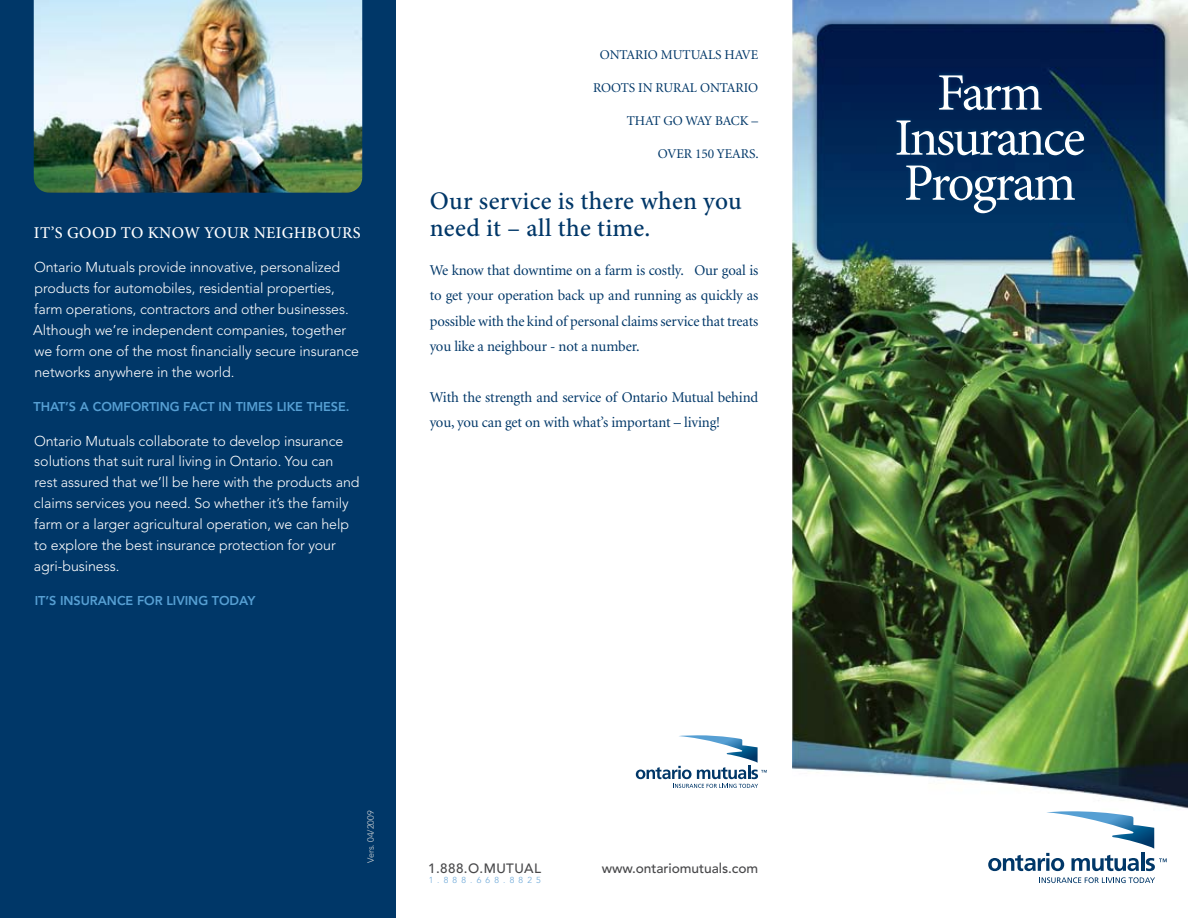
<style>
.page{position:relative;width:1188px;height:918px;background:#fff}
.page>*{position:absolute;margin:0;border:0;box-sizing:border-box;transform-origin:0 0}
.t1{font:52.65px/45px "Minion Pro";letter-spacing:-.045em;color:#fff;text-align:center}
.t2{font:500 25.35px/26.8px "Minion Pro";letter-spacing:.01em;color:#003768}
.t3{font:500 16.5px "Minion Pro";letter-spacing:.02em;color:#fff}
.t4{font:15px/25.3px "Minion";letter-spacing:-.01em;color:#003768;text-align:justify}
.t5{font:300 14.25px/21px "Avenir";letter-spacing:-.005em;color:#fff}
.t6{font:500 13.8px "Avenir";letter-spacing:-.005em;color:#48484a}
.t7{font:13.5px "Minion";letter-spacing:-.005em;color:#003768}
.t8{font:500 13.5px "Avenir";letter-spacing:.03em;color:#48484a}
.t9{font:800 12.75px "Avenir";letter-spacing:-.005em;color:#569fd3}
.t10{font:300 9px "Avenir";color:#d1d3d4}
.t11{font:300 8.7px "Avenir";letter-spacing:.47em;color:#6ca8d8}
</style>
<div class="page">
<img style="left:792px;top:0;width:396px;height:884px">
<div style="left:892px;top:70px;width:195px;height:145px;background:#003768;opacity:.69"></div>
<div style="left:0;top:0;width:396px;height:918px;background:#003768"></div>
<img style="left:34px;top:0;width:328px;height:193px">
<svg style="left:1039px;top:877px;width:116px;height:6px"></svg>
<svg style="left:988px;top:811px;width:179px;height:60px"></svg>
<svg style="left:636px;top:735px;width:131px;height:53px"></svg>
<p class="t3" style="left:34px;top:221px;width:328px">It’s good to know your neighbours</p>
<p class="t5" style="left:33px;top:257px;width:327px">Ontario Mutuals provide innovative, personalized products for automobiles, residential properties, farm operations, contractors and other businesses.<br>Although we’re independent companies, together we form one of the most financially secure insurance networks anywhere in the world.</p>
<p class="t9" style="left:34px;top:399px;width:318px">THAT’S A COMFORTING FACT IN TIMES LIKE THESE.</p>
<p class="t5" style="left:34px;top:430px;width:327px">Ontario Mutuals collaborate to develop insurance solutions that suit rural living in Ontario. You can<br>rest assured that we’ll be here with the products and claims services you need. So whether it’s the family farm or a larger agricultural operation, we can help to explore the best insurance protection for your agri-business.</p>
<p class="t9" style="left:35px;top:593px;width:222px">IT’S INSURANCE FOR LIVING TODAY</p>
<p class="t7" style="left:600px;top:48px;width:160px">Ontario Mutuals have</p>
<p class="t7" style="left:593px;top:81px;width:164px">roots in rural Ontario</p>
<p class="t7" style="left:627px;top:114px;width:133px">that go way back –</p>
<p class="t7" style="left:658px;top:147px;width:102px">over 150 years.</p>
<h2 class="t2" style="left:430px;top:187px;width:313px">Our service is there when you need it – all the time.</h2>
<p class="t4" style="left:430px;top:258px;width:330px">We know that downtime on a farm is costly. Our goal is to get your operation back up and running as quickly as possible with the kind of personal claims service that treats you like a neighbour - not a number.</p>
<p class="t4" style="left:430px;top:385px;width:330px">With the strength and service of Ontario Mutual behind you, you can get on with what’s important – living!</p>
<p class="t10" style="left:366px;top:863px;width:54px;rotate:-90deg">Vers. 04/2009</p>
<p class="t8" style="left:428px;top:861px;width:114px">1.888.O.MUTUAL</p>
<p class="t11" style="left:429px;top:875px;width:114px">1.888.668.8825</p>
<p class="t6" style="left:602px;top:860px;width:158px">www.ontariomutuals.com</p>
<h1 class="t1" style="left:895px;top:71px;width:192px">Farm<br>Insurance<br>Program</h1>
</div>
